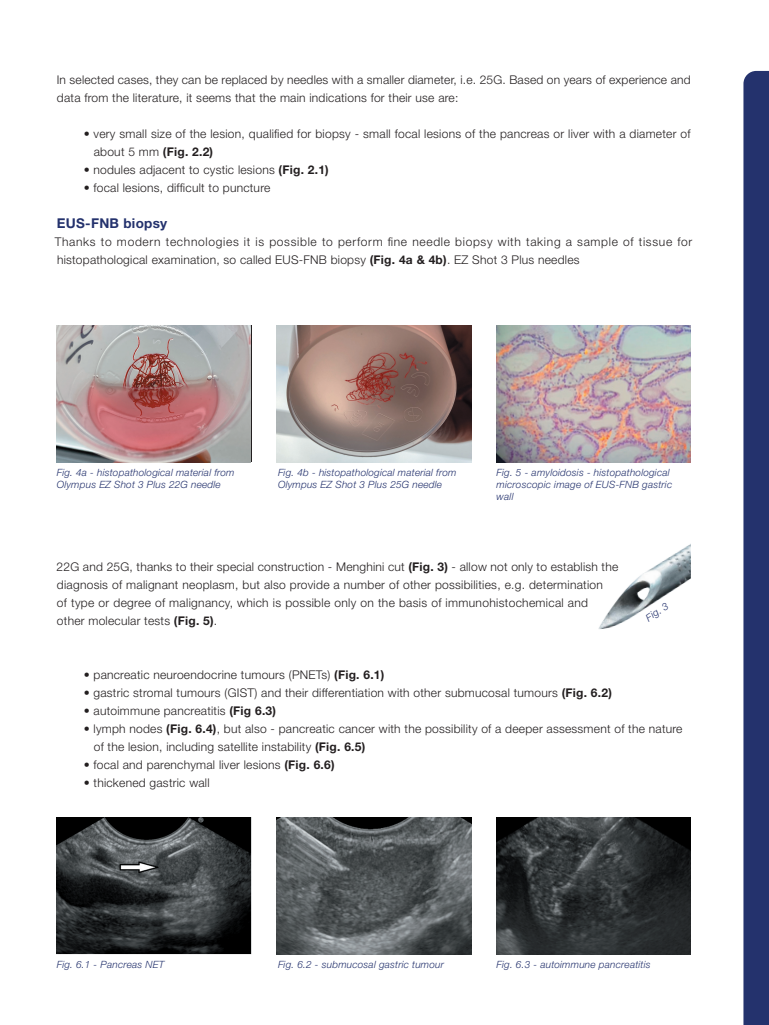
<style>
.page{position:relative;width:769px;height:1025px;background:#fff}
.page>*{position:absolute;margin:0;border:0;box-sizing:border-box;transform-origin:0 0}
.t1{font:700 13.5px "Helvetica Neue LT Pro";letter-spacing:.02em;color:#24326d}
.t2{font:300 12px/18px "Helvetica Neue LT Pro";letter-spacing:.02em;color:#231f20}
.t3{font:300 12px/18px "Helvetica Neue LT Pro";letter-spacing:.055em;color:#231f20}
.t4{font:italic 300 10px/12px "Helvetica Neue LT Pro";letter-spacing:.02em;color:#24326d}
.s1{font-weight:700}
</style>
<div class="page">
<svg style="left:743px;top:71px;width:25px;height:953px"></svg>
<img style="left:496px;top:817px;width:194px;height:136px">
<img style="left:276px;top:817px;width:195px;height:136px">
<img style="left:57px;top:817px;width:194px;height:136px">
<img style="left:598px;top:544px;width:92px;height:85px">
<img style="left:496px;top:325px;width:194px;height:137px">
<img style="left:276px;top:325px;width:195px;height:137px">
<img style="left:57px;top:325px;width:193px;height:137px">
<p class="t2" style="left:57px;top:70px;width:635px">In selected cases, they can be replaced by needles with a smaller diameter, i.e. 25G. Based on years of experience and data from the literature, it seems that the main indications for their use are:</p>
<p class="t2" style="left:94px;top:124px;width:598px;text-indent:-10px">• very small size of the lesion, qualified for biopsy - small focal lesions of the pancreas or liver with a diameter of about 5 mm <span class="s1">(Fig. 2.2)</span></p>
<p class="t2" style="left:84px;top:160px;width:246px">• nodules adjacent to cystic lesions <span class="s1">(Fig. 2.1)</span></p>
<p class="t2" style="left:84px;top:178px;width:188px">• focal lesions, difficult to puncture</p>
<p class="t1" style="left:57px;top:215px;width:112px">EUS-FNB biopsy</p>
<p class="t3" style="left:55px;top:232px;width:638px">Thanks to modern technologies it is possible to perform fine needle biopsy with taking a sample of tissue for histopathological examination, so called EUS-FNB biopsy <span class="s1">(Fig. 4a &amp; 4b)</span>. EZ Shot 3 Plus needles</p>
<p class="t4" style="left:57px;top:466px;width:179px">Fig. 4a - histopathological material from<br>Olympus EZ Shot 3 Plus 22G needle</p>
<p class="t4" style="left:278px;top:466px;width:180px">Fig. 4b - histopathological material from<br>Olympus EZ Shot 3 Plus 25G needle</p>
<p class="t4" style="left:496px;top:466px;width:177px">Fig. 5 - amyloidosis - histopathological microscopic image of EUS-FNB gastric wall</p>
<p class="t2" style="left:57px;top:556px;width:563px">22G and 25G, thanks to their special construction - Menghini cut <span class="s1">(Fig. 3)</span> - allow not only to establish the diagnosis of malignant neoplasm, but also provide a number of other possibilities, e.g. determination<br>of type or degree of malignancy, which is possible only on the basis of immunohistochemical and other molecular tests <span class="s1">(Fig. 5)</span>.</p>
<p class="t4" style="left:643px;top:613px;width:26px;rotate:-34deg">Fig. 3</p>
<p class="t2" style="left:84px;top:664px;width:302px">• pancreatic neuroendocrine tumours (PNETs) <span class="s1">(Fig. 6.1)</span></p>
<p class="t2" style="left:84px;top:682px;width:529px">• gastric stromal tumours (GIST) and their differentiation with other submucosal tumours <span class="s1">(Fig. 6.2)</span></p>
<p class="t2" style="left:84px;top:700px;width:194px">• autoimmune pancreatitis <span class="s1">(Fig 6.3)</span></p>
<p class="t2" style="left:94px;top:718px;width:590px;text-indent:-10px">• lymph nodes <span class="s1">(Fig. 6.4)</span>, but also - pancreatic cancer with the possibility of a deeper assessment of the nature of the lesion, including satellite instability <span class="s1">(Fig. 6.5)</span></p>
<p class="t2" style="left:84px;top:754px;width:252px">• focal and parenchymal liver lesions <span class="s1">(Fig. 6.6)</span></p>
<p class="t2" style="left:84px;top:772px;width:127px">• thickened gastric wall</p>
<p class="t4" style="left:57px;top:957px;width:109px">Fig. 6.1 - Pancreas NET</p>
<p class="t4" style="left:278px;top:957px;width:167px">Fig. 6.2 - submucosal gastric tumour</p>
<p class="t4" style="left:496px;top:957px;width:155px">Fig. 6.3 - autoimmune pancreatitis</p>
</div>
